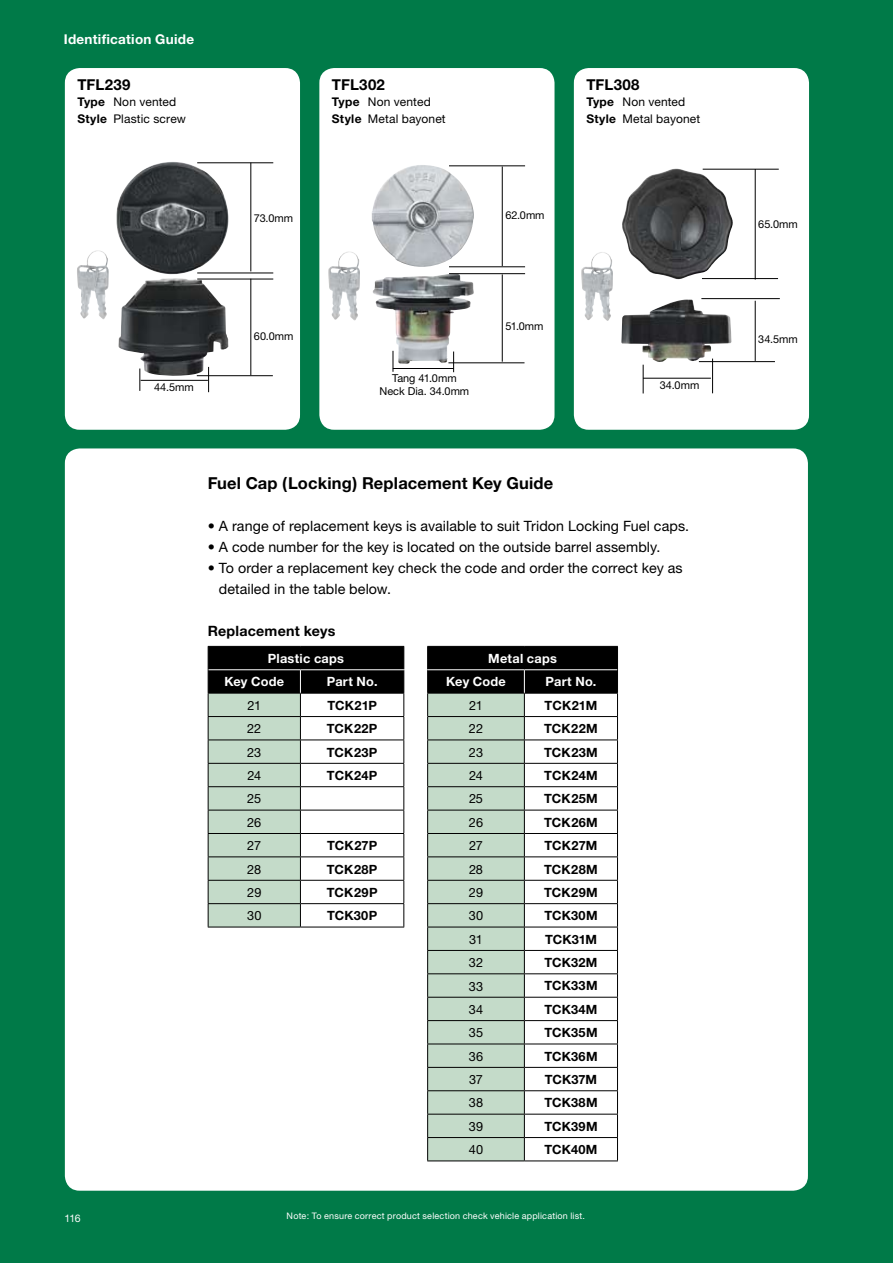
<style>
.page{position:relative;width:893px;height:1263px;background:#007a48}
.page>*{position:absolute;margin:0;border:0;box-sizing:border-box;transform-origin:0 0}
.t1{font:700 16.5px "Helvetica Neue";letter-spacing:.01em;color:#000}
.t2{font:700 15px "Helvetica Neue";letter-spacing:.02em;color:#000}
.t3{font:14.25px/21px "Helvetica Neue";letter-spacing:.005em;color:#000}
.t4{font:700 14.25px "Helvetica Neue";letter-spacing:.015em;color:#000}
.t5{font:700 13.5px "Helvetica Neue";letter-spacing:.02em;color:#fff}
.t6{font:700 12.75px "Helvetica Neue";letter-spacing:.015em;color:#000}
.t7{font:12.75px "Helvetica Neue";color:#000}
.t8{font:700 12.75px "Helvetica Neue";letter-spacing:.02em;color:#fff}
.t9{font:12px/16.5px "Helvetica Neue";letter-spacing:.015em;color:#000}
.t10{font:10.95px/13px "Helvetica Neue";letter-spacing:-.005em;color:#000;text-align:center}
.t11{font:10.5px "Helvetica Neue";color:#fff}
.t12{font:9px "Helvetica Neue";letter-spacing:.025em;color:#fff}
.s1{font-weight:700}
</style>
<div class="page">
<div style="left:65px;top:68px;width:235px;height:362px;background:#fff;border-radius:15px"></div>
<div style="left:319px;top:68px;width:235px;height:362px;background:#fff;border-radius:15px"></div>
<div style="left:574px;top:68px;width:235px;height:362px;background:#fff;border-radius:15px"></div>
<div style="left:65px;top:448px;width:743px;height:743px;background:#fff;border-radius:15px"></div>
<svg style="left:208px;top:646px;width:410px;height:514px"></svg>
<hr style="left:427px;top:1160px;width:97px;height:1px;background:#000">
<hr style="left:524px;top:1160px;width:94px;height:1px;background:#000">
<hr style="left:208px;top:927px;width:92px;height:1px;background:#000">
<hr style="left:300px;top:927px;width:104px;height:1px;background:#000">
<img style="left:328px;top:251px;width:32px;height:70px">
<img style="left:372px;top:165px;width:103px;height:102px">
<img style="left:372px;top:274px;width:103px;height:90px">
<hr style="left:449px;top:267px;width:76px;height:1px;background:#000">
<svg style="left:393px;top:351px;width:1px;height:21px"></svg>
<hr style="left:449px;top:273px;width:76px;height:1px;background:#000">
<hr style="left:448px;top:363px;width:76px;height:1px;background:#000">
<hr style="left:449px;top:166px;width:76px;height:1px;background:#000">
<svg style="left:453px;top:351px;width:1px;height:21px"></svg>
<hr style="left:502px;top:166px;width:1px;height:100px;background:#000">
<hr style="left:393px;top:368px;width:61px;height:1px;background:#000">
<hr style="left:502px;top:274px;width:1px;height:88px;background:#000">
<img style="left:77px;top:250px;width:32px;height:69px">
<img style="left:116px;top:162px;width:113px;height:117px">
<img style="left:118px;top:278px;width:110px;height:98px">
<hr style="left:197px;top:273px;width:76px;height:1px;background:#000">
<hr style="left:197px;top:279px;width:76px;height:1px;background:#000">
<svg style="left:140px;top:368px;width:1px;height:23px"></svg>
<hr style="left:197px;top:375px;width:76px;height:1px;background:#000">
<hr style="left:197px;top:163px;width:76px;height:1px;background:#000">
<svg style="left:208px;top:367px;width:1px;height:25px"></svg>
<hr style="left:251px;top:163px;width:1px;height:108px;background:#000">
<hr style="left:141px;top:380px;width:67px;height:1px;background:#000">
<hr style="left:251px;top:279px;width:1px;height:96px;background:#000">
<img style="left:581px;top:252px;width:32px;height:69px">
<img style="left:622px;top:169px;width:111px;height:110px">
<img style="left:621px;top:299px;width:110px;height:63px">
<hr style="left:702px;top:278px;width:76px;height:1px;background:#000">
<svg style="left:643px;top:365px;width:1px;height:28px"></svg>
<hr style="left:699px;top:361px;width:76px;height:1px;background:#000">
<hr style="left:703px;top:169px;width:76px;height:1px;background:#000">
<hr style="left:712px;top:359px;width:1px;height:34px;background:#000">
<hr style="left:701px;top:298px;width:79px;height:1px;background:#000">
<hr style="left:755px;top:169px;width:1px;height:111px;background:#000">
<hr style="left:643px;top:378px;width:68px;height:1px;background:#000">
<hr style="left:755px;top:301px;width:1px;height:60px;background:#000">
<p class="t5" style="left:64px;top:30px;width:132px">Identification Guide</p>
<p class="t2" style="left:77px;top:75px;width:55px">TFL239</p>
<p class="t9" style="left:77px;top:94px;width:110px"><span class="s1">Type</span> Non vented<br><span class="s1">Style</span> Plastic screw</p>
<p class="t10" style="left:254px;top:211px;width:41px">73.0mm</p>
<p class="t2" style="left:332px;top:75px;width:55px">TFL302</p>
<p class="t9" style="left:332px;top:94px;width:115px"><span class="s1">Type</span> Non vented<br><span class="s1">Style</span> Metal bayonet</p>
<p class="t10" style="left:505px;top:209px;width:41px">62.0mm</p>
<p class="t2" style="left:586px;top:75px;width:55px">TFL308</p>
<p class="t9" style="left:586px;top:94px;width:115px"><span class="s1">Type</span> Non vented<br><span class="s1">Style</span> Metal bayonet</p>
<p class="t10" style="left:154px;top:380px;width:41px">44.5mm</p>
<p class="t10" style="left:254px;top:329px;width:41px">60.0mm</p>
<p class="t10" style="left:379px;top:371px;width:91px">Tang 41.0mm<br>Neck Dia. 34.0mm</p>
<p class="t10" style="left:505px;top:319px;width:40px">51.0mm</p>
<p class="t10" style="left:660px;top:379px;width:41px">34.0mm</p>
<p class="t1" style="left:208px;top:473px;width:347px">Fuel Cap (Locking) Replacement Key Guide</p>
<p class="t3" style="left:208px;top:515px;width:483px">• A range of replacement keys is available to suit Tridon Locking Fuel caps.</p>
<p class="t3" style="left:208px;top:536px;width:454px">• A code number for the key is located on the outside barrel assembly.</p>
<p class="t3" style="left:219px;top:557px;width:465px;text-indent:-11px">• To order a replacement key check the code and order the correct key as detailed in the table below.</p>
<p class="t4" style="left:208px;top:622px;width:129px">Replacement keys</p>
<p class="t8" style="left:268px;top:651px;width:78px">Plastic caps</p>
<p class="t8" style="left:488px;top:651px;width:70px">Metal caps</p>
<p class="t8" style="left:224px;top:674px;width:61px">Key Code</p>
<p class="t8" style="left:327px;top:674px;width:52px">Part No.</p>
<p class="t8" style="left:446px;top:674px;width:61px">Key Code</p>
<p class="t8" style="left:545px;top:674px;width:52px">Part No.</p>
<p class="t7" style="left:247px;top:698px;width:15px">21</p>
<p class="t6" style="left:327px;top:697px;width:51px">TCK21P</p>
<p class="t7" style="left:469px;top:698px;width:15px">21</p>
<p class="t6" style="left:545px;top:697px;width:54px">TCK21M</p>
<p class="t7" style="left:247px;top:721px;width:16px">22</p>
<p class="t6" style="left:327px;top:721px;width:52px">TCK22P</p>
<p class="t7" style="left:469px;top:721px;width:16px">22</p>
<p class="t6" style="left:544px;top:721px;width:55px">TCK22M</p>
<p class="t7" style="left:247px;top:744px;width:16px">23</p>
<p class="t6" style="left:327px;top:744px;width:52px">TCK23P</p>
<p class="t7" style="left:469px;top:744px;width:16px">23</p>
<p class="t6" style="left:544px;top:744px;width:55px">TCK23M</p>
<p class="t7" style="left:247px;top:768px;width:15px">24</p>
<p class="t6" style="left:327px;top:767px;width:52px">TCK24P</p>
<p class="t7" style="left:469px;top:768px;width:15px">24</p>
<p class="t6" style="left:544px;top:767px;width:55px">TCK24M</p>
<p class="t7" style="left:247px;top:791px;width:16px">25</p>
<p class="t7" style="left:469px;top:791px;width:16px">25</p>
<p class="t6" style="left:544px;top:791px;width:55px">TCK25M</p>
<p class="t7" style="left:247px;top:815px;width:16px">26</p>
<p class="t7" style="left:469px;top:815px;width:16px">26</p>
<p class="t6" style="left:544px;top:814px;width:55px">TCK26M</p>
<p class="t7" style="left:247px;top:838px;width:15px">27</p>
<p class="t6" style="left:327px;top:838px;width:52px">TCK27P</p>
<p class="t7" style="left:469px;top:838px;width:15px">27</p>
<p class="t6" style="left:544px;top:838px;width:55px">TCK27M</p>
<p class="t7" style="left:247px;top:861px;width:16px">28</p>
<p class="t6" style="left:327px;top:861px;width:52px">TCK28P</p>
<p class="t7" style="left:469px;top:861px;width:16px">28</p>
<p class="t6" style="left:544px;top:861px;width:55px">TCK28M</p>
<p class="t7" style="left:247px;top:885px;width:16px">29</p>
<p class="t6" style="left:327px;top:884px;width:52px">TCK29P</p>
<p class="t7" style="left:469px;top:885px;width:16px">29</p>
<p class="t6" style="left:544px;top:884px;width:55px">TCK29M</p>
<p class="t7" style="left:247px;top:908px;width:16px">30</p>
<p class="t6" style="left:327px;top:908px;width:52px">TCK30P</p>
<p class="t7" style="left:469px;top:908px;width:16px">30</p>
<p class="t6" style="left:544px;top:908px;width:55px">TCK30M</p>
<p class="t7" style="left:469px;top:931px;width:15px">31</p>
<p class="t6" style="left:545px;top:931px;width:53px">TCK31M</p>
<p class="t7" style="left:469px;top:955px;width:16px">32</p>
<p class="t6" style="left:544px;top:955px;width:55px">TCK32M</p>
<p class="t7" style="left:469px;top:978px;width:16px">33</p>
<p class="t6" style="left:544px;top:978px;width:55px">TCK33M</p>
<p class="t7" style="left:469px;top:1002px;width:16px">34</p>
<p class="t6" style="left:544px;top:1001px;width:55px">TCK34M</p>
<p class="t7" style="left:469px;top:1025px;width:16px">35</p>
<p class="t6" style="left:544px;top:1025px;width:55px">TCK35M</p>
<p class="t7" style="left:469px;top:1048px;width:16px">36</p>
<p class="t6" style="left:544px;top:1048px;width:55px">TCK36M</p>
<p class="t7" style="left:469px;top:1072px;width:15px">37</p>
<p class="t6" style="left:545px;top:1071px;width:54px">TCK37M</p>
<p class="t7" style="left:469px;top:1095px;width:16px">38</p>
<p class="t6" style="left:544px;top:1095px;width:55px">TCK38M</p>
<p class="t7" style="left:469px;top:1119px;width:16px">39</p>
<p class="t6" style="left:544px;top:1118px;width:55px">TCK39M</p>
<p class="t7" style="left:469px;top:1142px;width:16px">40</p>
<p class="t6" style="left:544px;top:1142px;width:55px">TCK40M</p>
<p class="t11" style="left:64px;top:1212px;width:18px">116</p>
<p class="t12" style="left:287px;top:1211px;width:300px">Note: To ensure correct product selection check vehicle application list.</p>
<p class="t10" style="left:758px;top:218px;width:41px">65.0mm</p>
<p class="t10" style="left:758px;top:333px;width:41px">34.5mm</p>
</div>
